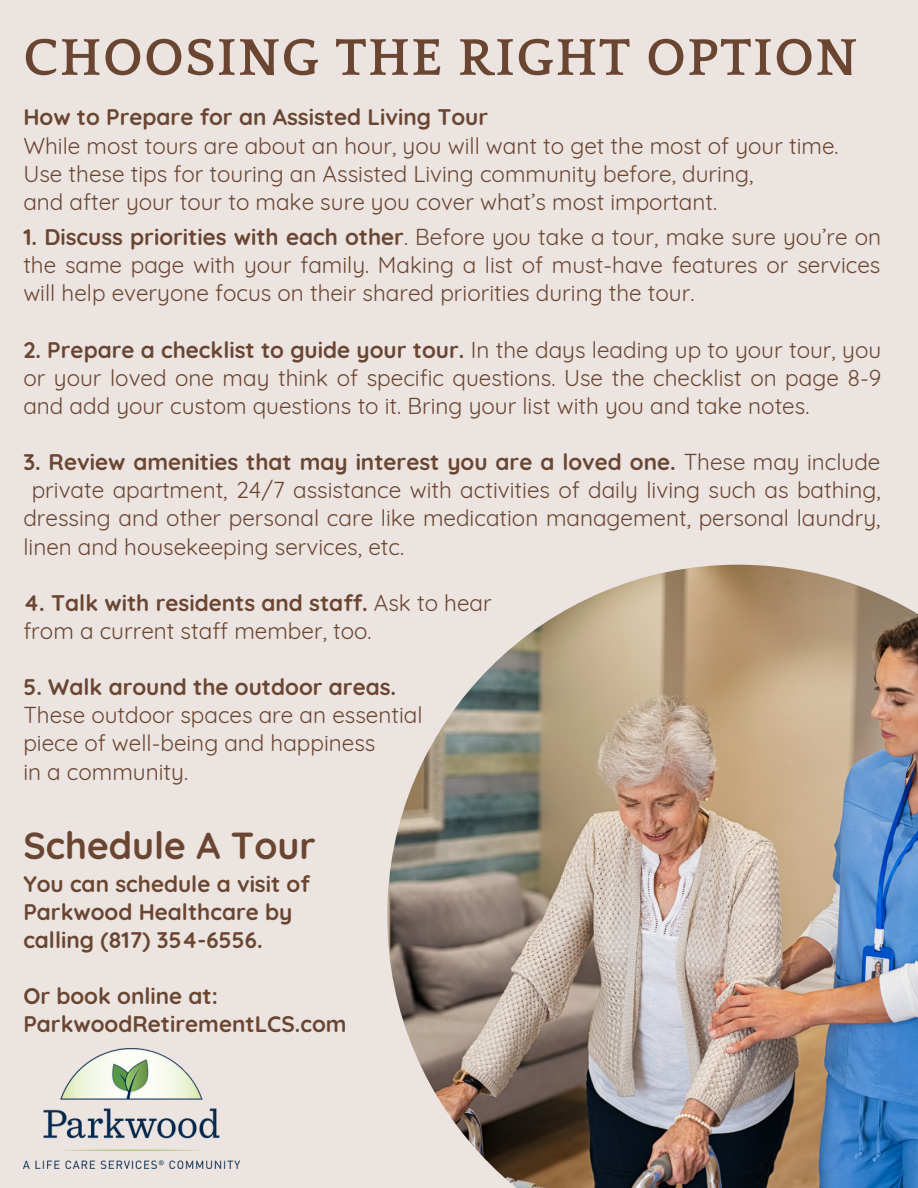
<style>
.page{position:relative;width:918px;height:1188px;background:#ece4e0}
.page>*{position:absolute;margin:0;border:0;box-sizing:border-box;transform-origin:0 0}
.t1{font:700 54px "Quattrocento";letter-spacing:.025em;color:#6a4632}
.t2{font:700 37.5px "Quicksand";color:#6a4632}
.t3{font:22.5px/28.2px "Quicksand";color:#6a4632}
.t4{font:700 22.5px/28.2px "Quicksand";color:#6a4632}
.s1{font-weight:700}
.s2{font-weight:400}
</style>
<div class="page">
<img style="left:387px;top:565px;width:531px;height:623px">
<img style="left:23px;top:1049px;width:216px;height:119px">
<h1 class="t1" style="left:23px;top:29px;width:836px">CHOOSING THE RIGHT OPTION</h1>
<p class="t4" style="left:23px;top:103px;width:466px">How to Prepare for an Assisted Living Tour</p>
<p class="t3" style="left:23px;top:131px;width:817px">While most tours are about an hour, you will want to get the most of your time.<br>Use these tips for touring an Assisted Living community before, during,<br>and after your tour to make sure you cover what’s most important.</p>
<p class="t3" style="left:23px;top:223px;width:859px;text-align:justify"><span class="s1">1. Discuss priorities with each other</span>. Before you take a tour, make sure you’re on the same page with your family. Making a list of must-have features or services will help everyone focus on their shared priorities during the tour.</p>
<p class="t3" style="left:23px;top:335px;width:859px;text-align:justify"><span class="s1">2. Prepare a checklist to guide your tour.</span> In the days leading up to your tour, you or your loved one may think of specific questions. Use the checklist on page 8-9 and add your custom questions to it. Bring your list with you and take notes.</p>
<p class="t4" style="left:23px;top:448px;width:859px">3. Review amenities that may interest you are a loved one. <span class="s2">These may include</span></p>
<p class="t3" style="left:32px;top:476px;width:851px">private apartment, 24/7 assistance with activities of daily living such as bathing,</p>
<p class="t3" style="left:23px;top:504px;width:859px">dressing and other personal care like medication management, personal laundry,</p>
<p class="t3" style="left:23px;top:532px;width:382px">linen and housekeeping services, etc.</p>
<p class="t3" style="left:23px;top:588px;width:470px"><span class="s1">4. Talk with residents and staff.</span> Ask to hear from a current staff member, too.</p>
<p class="t4" style="left:23px;top:673px;width:374px">5. Walk around the outdoor areas.</p>
<p class="t3" style="left:23px;top:701px;width:401px">These outdoor spaces are an essential piece of well-being and happiness<br>in a community.</p>
<h2 class="t2" style="left:23px;top:822px;width:294px">Schedule A Tour</h2>
<p class="t4" style="left:23px;top:869px;width:288px">You can schedule a visit of<br>Parkwood Healthcare by calling (817) 354-6556.</p>
<p class="t4" style="left:23px;top:982px;width:325px">Or book online at:<br>ParkwoodRetirementLCS.com</p>
</div>
